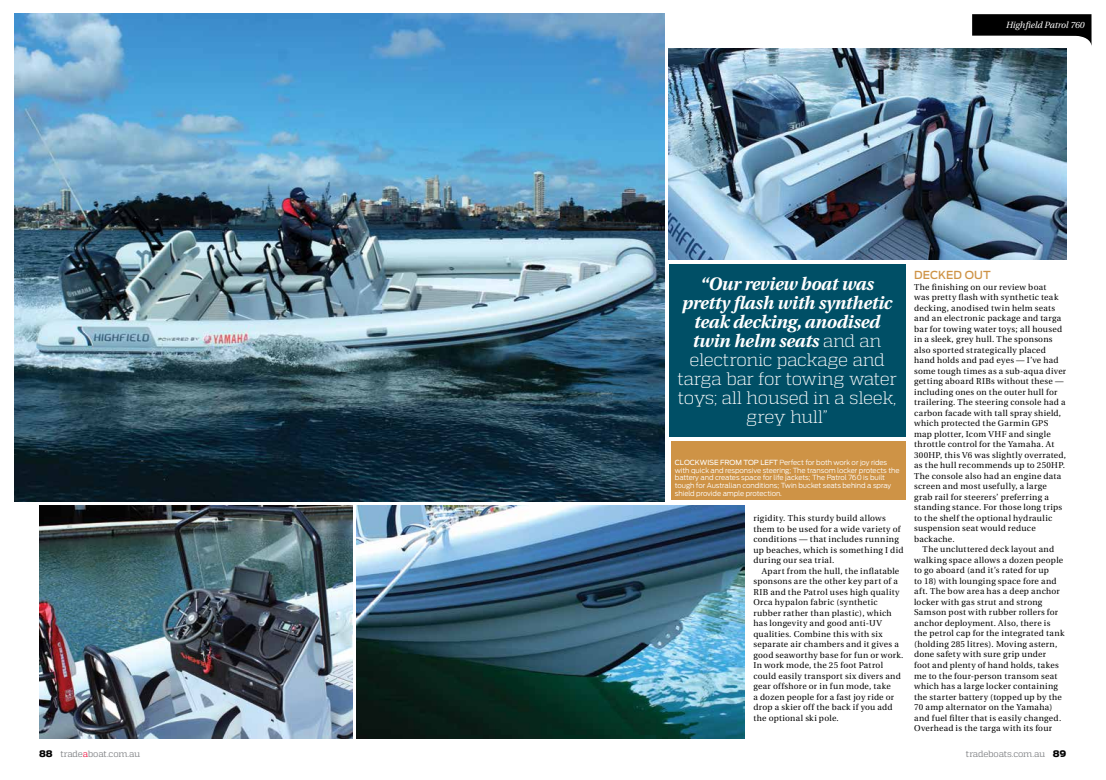
<style>
.page{position:relative;width:1106px;height:780px;background:#fff}
.page>*{position:absolute;margin:0;border:0;box-sizing:border-box;transform-origin:0 0}
.t1{font:italic 700 18px/19px "Utopia";letter-spacing:-.01em;color:#fff;text-align:center}
.t2{font:300 18px/19px "Quadon";letter-spacing:-.025em;color:#fff;text-align:center}
.t3{font:500 11px "Antenna";letter-spacing:.005em;color:#ce9346}
.t4{font:9px "Quadon";letter-spacing:-.015em;color:#808285}
.t5{font:italic 9px "Utopia";letter-spacing:-.01em;color:#fff}
.t6{font:8.5px/10.5px "Utopia";letter-spacing:.03em;color:#000}
.t7{font:300 7px/7.7px "Antenna";letter-spacing:-.01em;color:#fff}
.s1{font-family:"Quadon";font-weight:300;font-style:normal}
.s2{font-weight:400}
.s3{font-family:"Antenna";font-weight:900;color:#000}
.s4{color:#ed1846}
</style>
<div class="page">
<div style="left:669px;top:265px;width:236px;height:172px;background:#004f66"></div>
<img style="left:669px;top:48px;width:397px;height:212px">
<img style="left:40px;top:505px;width:312px;height:233px">
<img style="left:357px;top:505px;width:388px;height:233px">
<img style="left:14px;top:14px;width:650px;height:487px">
<div style="left:670px;top:441px;width:235px;height:59px;background:#ce9346"></div>
<svg style="left:972px;top:14px;width:119px;height:30px"></svg>
<p class="t5" style="left:1006px;top:20px;width:80px">Highfield Patrol 760</p>
<h1 class="t1" style="left:682px;top:274px;width:211px">“Our review boat was pretty flash with synthetic teak decking, anodised twin helm seats <span class="s1">and an</span></h1>
<h1 class="t2" style="left:677px;top:350px;width:221px">electronic package and targa bar for towing water toys; all housed in a sleek, grey hull”</h1>
<p class="t7" style="left:675px;top:458px;width:226px"><span class="s2">CLOCKWISE FROM TOP LEFT</span> Perfect for both work or joy rides with quick and responsive steering; The transom locker protects the battery and creates space for life jackets; The Patrol 760 is built tough for Australian conditions; Twin bucket seats behind a spray shield provide ample protection.</p>
<p class="t6" style="left:753px;top:513px;width:152px">rigidity. This sturdy build allows them to be used for a wide variety of conditions — that includes running up beaches, which is something I did during our sea trial.</p>
<p class="t6" style="left:753px;top:565px;width:152px;text-indent:8px">Apart from the hull, the inflatable sponsons are the other key part of a RIB and the Patrol uses high quality Orca hypalon fabric (synthetic rubber rather than plastic), which has longevity and good anti-UV qualities. Combine this with six separate air chambers and it gives a good seaworthy base for fun or work.<br>In work mode, the 25 foot Patrol could easily transport six divers and gear offshore or in fun mode, take<br>a dozen people for a fast joy ride or drop a skier off the back if you add the optional ski pole.</p>
<p class="t3" style="left:914px;top:269px;width:78px">DECKED OUT</p>
<p class="t6" style="left:914px;top:282px;width:154px">The finishing on our review boat<br>was pretty flash with synthetic teak decking, anodised twin helm seats and an electronic package and targa bar for towing water toys; all housed in a sleek, grey hull. The sponsons also sported strategically placed hand holds and pad eyes — I’ve had some tough times as a sub-aqua diver getting aboard RIBs without these — including ones on the outer hull for trailering. The steering console had a carbon facade with tall spray shield, which protected the Garmin GPS map plotter, Icom VHF and single throttle control for the Yamaha. At 300HP, this V6 was slightly overrated, as the hull recommends up to 250HP.<br>The console also had an engine data screen and most usefully, a large grab rail for steerers’ preferring a standing stance. For those long trips to the shelf the optional hydraulic suspension seat would reduce backache.</p>
<p class="t6" style="left:914px;top:544px;width:152px;text-indent:8px">The uncluttered deck layout and walking space allows a dozen people to go aboard (and it’s rated for up<br>to 18) with lounging space fore and aft. The bow area has a deep anchor locker with gas strut and strong Samson post with rubber rollers for anchor deployment. Also, there is the petrol cap for the integrated tank (holding 285 litres). Moving astern, done safety with sure grip under<br>foot and plenty of hand holds, takes me to the four-person transom seat which has a large locker containing the starter battery (topped up by the 70 amp alternator on the Yamaha) and fuel filter that is easily changed.<br>Overhead is the targa with its four</p>
<p class="t4" style="left:39px;top:749px;width:103px"><span class="s3">88</span> trade<span class="s4">a</span>boat.com.au</p>
<p class="t4" style="left:966px;top:749px;width:102px">tradeboats.com.au <span class="s3">89</span></p>
</div>
